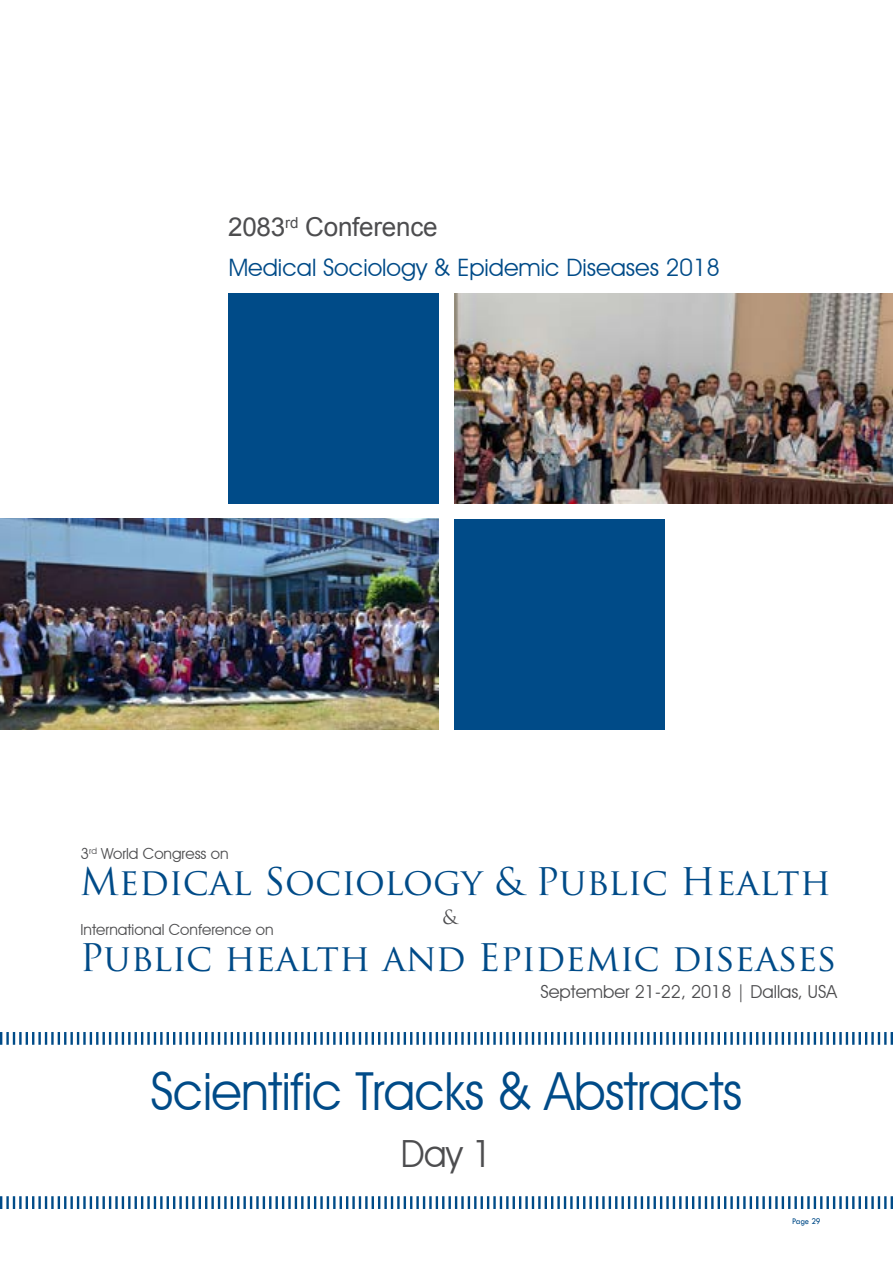
<style>
.page{position:relative;width:893px;height:1263px;background:#fff}
.page>*{position:absolute;margin:0;border:0;box-sizing:border-box;transform-origin:0 0}
.t1{font:52.5px "Avant Garde IT Cby BT";letter-spacing:-.01em;color:#004b88;scale:.95 1}
.t2{font:37.5px "Avant Garde IT Cby BT";color:#4d4d4f;scale:.95 1}
.t3{font:37.05px "Trajan Pro";color:#004b88}
.t4{font:26.1px "Arial";letter-spacing:-.01em;color:#4d4d4f}
.t5{font:24px "Avant Garde IT Cby BT";color:#004b88}
.t6{font:19.05px "Trajan Pro";color:#4d4d4f}
.t7{font:17.85px "Avant Garde IT Cby BT";color:#4d4d4f}
.t8{font:15.3px "Avant Garde IT Cby BT";color:#4d4d4f}
.t9{font:9px "Tw Cen";letter-spacing:-.02em;color:#004b88;scale:.95 1}
</style>
<div class="page">
<div style="left:228px;top:293px;width:211px;height:211px;background:#004b88"></div>
<img style="left:0;top:519px;width:439px;height:210px">
<div style="left:454px;top:519px;width:210px;height:210px;background:#004b88"></div>
<img style="left:454px;top:293px;width:439px;height:211px">
<svg style="left:0;top:1032px;width:893px;height:13px"></svg>
<svg style="left:0;top:1196px;width:893px;height:13px"></svg>
<p class="t4" style="left:228px;top:210px;width:211px">2083<sup>rd</sup> Conference</p>
<p class="t5" style="left:228px;top:253px;width:493px">Medical Sociology &amp; Epidemic Diseases 2018</p>
<p class="t8" style="left:81px;top:844px;width:150px">3<sup>rd</sup> World Congress on</p>
<p class="t3" style="left:80px;top:858px;width:753px">Medical Sociology &amp; Public Health</p>
<p class="t8" style="left:81px;top:920px;width:195px">International Conference on</p>
<p class="t6" style="left:442px;top:905px;width:16px">&amp;</p>
<p class="t3" style="left:80px;top:934px;width:759px">Public health and Epidemic diseases</p>
<p class="t7" style="left:540px;top:981px;width:298px">September 21-22, 2018 | Dallas, USA</p>
<h1 class="t1" style="left:151px;top:1059px;width:624px">Scientific Tracks &amp; Abstracts</h1>
<p class="t2" style="left:401px;top:1131px;width:98px">Day 1</p>
<p class="t9" style="left:792px;top:1215px;width:32px">Page 29</p>
</div>
